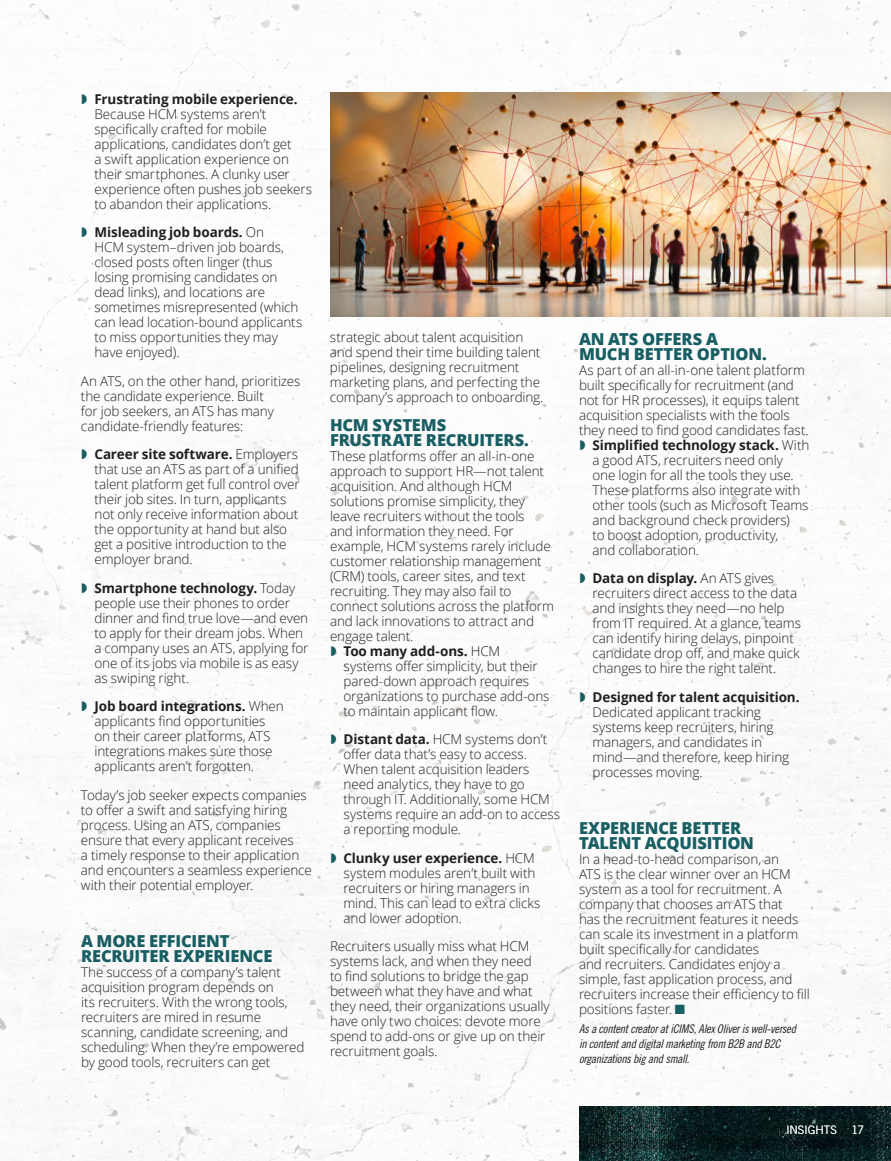
<style>
.page{position:relative;width:891px;height:1161px;background:#fff}
.page>*{position:absolute;margin:0;border:0;box-sizing:border-box;transform-origin:0 0}
.t1{font:800 16.5px/15px "Open Sans";letter-spacing:-.01em;color:#185e63}
.t2{font:300 13.5px/15px "Open Sans";letter-spacing:-.01em;color:#231f20}
.t3{font:700 13.5px "Open Sans";letter-spacing:-.01em;color:#231f20}
.t4{font:12px/15px "Trade Gothic LT Std Cn 18 Obl";letter-spacing:-.025em;color:#231f20}
.t5{font:300 11.7px "Trade Gothic LT Std";letter-spacing:.005em;color:#fff}
.s1{font-weight:700}
.s2{font-weight:300}
.s3{color:#185e63}
</style>
<div class="page">
<img style="left:0;top:0;width:891px;height:1161px">
<div style="left:327px;top:91px;width:564px;height:226px;background:#231f20;opacity:.25"></div>
<img style="left:579px;top:1106px;width:312px;height:55px">
<svg style="left:82px;top:94px;width:5px;height:10px"></svg>
<svg style="left:82px;top:227px;width:5px;height:10px"></svg>
<svg style="left:82px;top:449px;width:5px;height:10px"></svg>
<svg style="left:82px;top:583px;width:5px;height:10px"></svg>
<svg style="left:82px;top:701px;width:5px;height:10px"></svg>
<svg style="left:331px;top:646px;width:5px;height:10px"></svg>
<svg style="left:331px;top:734px;width:5px;height:10px"></svg>
<svg style="left:331px;top:853px;width:5px;height:10px"></svg>
<svg style="left:580px;top:440px;width:5px;height:10px"></svg>
<svg style="left:580px;top:573px;width:5px;height:10px"></svg>
<svg style="left:580px;top:692px;width:5px;height:10px"></svg>
<p class="t3" style="left:94px;top:89px;width:205px">Frustrating mobile experience.</p>
<p class="t2" style="left:94px;top:106px;width:219px">Because HCM systems aren’t specifically crafted for mobile applications, candidates don’t get<br>a swift application experience on their smartphones. A clunky user experience often pushes job seekers to abandon their applications.</p>
<p class="t2" style="left:94px;top:224px;width:209px"><span class="s1">Misleading job boards.</span> On<br>HCM system–driven job boards, closed posts often linger (thus losing promising candidates on dead links), and locations are sometimes misrepresented (which can lead location-bound applicants to miss opportunities they may have enjoyed).</p>
<p class="t2" style="left:81px;top:373px;width:221px">An ATS, on the other hand, prioritizes the candidate experience. Built<br>for job seekers, an ATS has many candidate-friendly features:</p>
<p class="t2" style="left:94px;top:446px;width:207px"><span class="s1">Career site software.</span> Employers that use an ATS as part of a unified talent platform get full control over their job sites. In turn, applicants not only receive information about the opportunity at hand but also get a positive introduction to the employer brand.</p>
<p class="t2" style="left:94px;top:580px;width:215px"><span class="s1">Smartphone technology.</span> Today people use their phones to order dinner and find true love—and even to apply for their dream jobs. When a company uses an ATS, applying for one of its jobs via mobile is as easy as swiping right.</p>
<p class="t2" style="left:94px;top:698px;width:191px"><span class="s1">Job board integrations.</span> When applicants find opportunities on their career platforms, ATS integrations makes sure those applicants aren’t forgotten.</p>
<p class="t2" style="left:81px;top:787px;width:232px">Today’s job seeker expects companies to offer a swift and satisfying hiring process. Using an ATS, companies ensure that every applicant receives<br>a timely response to their application and encounters a seamless experience with their potential employer.</p>
<p class="t1" style="left:81px;top:932px;width:193px">A MORE EFFICIENT<br>RECRUITER EXPERIENCE</p>
<p class="t2" style="left:81px;top:964px;width:225px">The success of a company’s talent acquisition program depends on<br>its recruiters. With the wrong tools, recruiters are mired in resume scanning, candidate screening, and scheduling. When they’re empowered by good tools, recruiters can get</p>
<p class="t2" style="left:330px;top:329px;width:215px">strategic about talent acquisition and spend their time building talent pipelines, designing recruitment marketing plans, and perfecting the company’s approach to onboarding.</p>
<p class="t1" style="left:330px;top:416px;width:201px">HCM SYSTEMS<br>FRUSTRATE RECRUITERS.</p>
<p class="t2" style="left:330px;top:448px;width:206px">These platforms offer an all-in-one</p>
<p class="t2" style="left:330px;top:463px;width:216px">approach to support HR—not talent</p>
<p class="t2" style="left:330px;top:478px;width:184px">acquisition. And although HCM</p>
<p class="t2" style="left:330px;top:493px;width:197px">solutions promise simplicity, they</p>
<p class="t2" style="left:330px;top:508px;width:196px">leave recruiters without the tools</p>
<p class="t2" style="left:330px;top:523px;width:185px">and information they need. For</p>
<p class="t2" style="left:330px;top:538px;width:222px">example, HCM systems rarely include</p>
<p class="t2" style="left:330px;top:553px;width:213px">customer relationship management</p>
<p class="t2" style="left:330px;top:568px;width:197px">(CRM) tools, career sites, and text</p>
<p class="t2" style="left:330px;top:583px;width:183px">recruiting. They may also fail to</p>
<p class="t2" style="left:330px;top:598px;width:226px">connect solutions across the platform</p>
<p class="t2" style="left:330px;top:613px;width:206px">and lack innovations to attract and</p>
<p class="t2" style="left:330px;top:628px;width:85px">engage talent.</p>
<p class="t3" style="left:344px;top:641px;width:158px">Too many add-ons. <span class="s2">HCM</span></p>
<p class="t2" style="left:344px;top:658px;width:196px">systems offer simplicity, but their</p>
<p class="t2" style="left:344px;top:673px;width:187px">pared-down approach requires</p>
<p class="t2" style="left:344px;top:688px;width:208px">organizations to purchase add-ons</p>
<p class="t2" style="left:344px;top:703px;width:156px">to maintain applicant flow.</p>
<p class="t2" style="left:344px;top:731px;width:218px"><span class="s1">Distant data.</span> HCM systems don’t offer data that’s easy to access.<br>When talent acquisition leaders need analytics, they have to go through IT. Additionally, some HCM systems require an add-on to access a reporting module.</p>
<p class="t2" style="left:344px;top:850px;width:199px"><span class="s1">Clunky user experience.</span> HCM system modules aren’t built with recruiters or hiring managers in mind. This can lead to extra clicks and lower adoption.</p>
<p class="t2" style="left:330px;top:938px;width:221px">Recruiters usually miss what HCM systems lack, and when they need<br>to find solutions to bridge the gap between what they have and what they need, their organizations usually have only two choices: devote more spend to add-ons or give up on their recruitment goals.</p>
<p class="t1" style="left:579px;top:330px;width:189px">AN ATS OFFERS A<br>MUCH BETTER OPTION.</p>
<p class="t2" style="left:579px;top:362px;width:228px">As part of an all-in-one talent platform</p>
<p class="t2" style="left:579px;top:377px;width:216px">built specifically for recruitment (and</p>
<p class="t2" style="left:579px;top:392px;width:222px">not for HR processes), it equips talent</p>
<p class="t2" style="left:579px;top:407px;width:212px">acquisition specialists with the tools</p>
<p class="t2" style="left:579px;top:422px;width:231px">they need to find good candidates fast.</p>
<p class="t3" style="left:592px;top:435px;width:218px">Simplified technology stack. <span class="s2">With</span></p>
<p class="t2" style="left:592px;top:452px;width:192px">a good ATS, recruiters need only</p>
<p class="t2" style="left:592px;top:467px;width:203px">one login for all the tools they use.</p>
<p class="t2" style="left:592px;top:482px;width:209px">These platforms also integrate with</p>
<p class="t2" style="left:592px;top:497px;width:218px">other tools (such as Microsoft Teams</p>
<p class="t2" style="left:592px;top:512px;width:199px">and background check providers)</p>
<p class="t2" style="left:592px;top:527px;width:187px">to boost adoption, productivity,</p>
<p class="t2" style="left:592px;top:542px;width:108px">and collaboration.</p>
<p class="t2" style="left:592px;top:570px;width:210px"><span class="s1">Data on display.</span> An ATS gives recruiters direct access to the data and insights they need—no help from IT required. At a glance, teams can identify hiring delays, pinpoint candidate drop off, and make quick changes to hire the right talent.</p>
<p class="t3" style="left:592px;top:687px;width:209px">Designed for talent acquisition.</p>
<p class="t2" style="left:592px;top:704px;width:198px">Dedicated applicant tracking systems keep recruiters, hiring managers, and candidates in mind—and therefore, keep hiring processes moving.</p>
<p class="t1" style="left:579px;top:819px;width:177px">EXPERIENCE BETTER<br>TALENT ACQUISITION</p>
<p class="t2" style="left:579px;top:851px;width:232px">In a head-to-head comparison, an<br>ATS is the clear winner over an HCM system as a tool for recruitment. A company that chooses an ATS that<br>has the recruitment features it needs can scale its investment in a platform built specifically for candidates<br>and recruiters. Candidates enjoy a simple, fast application process, and recruiters increase their efficiency to fill positions faster. <span class="s3">■</span></p>
<p class="t4" style="left:579px;top:1022px;width:219px">As a content creator at iCIMS, Alex Oliver is well-versed in content and digital marketing from B2B and B2C organizations big and small.</p>
<p class="t5" style="left:786px;top:1123px;width:52px">INSIGHTS</p>
<p class="t5" style="left:852px;top:1123px;width:14px">17</p>
</div>
